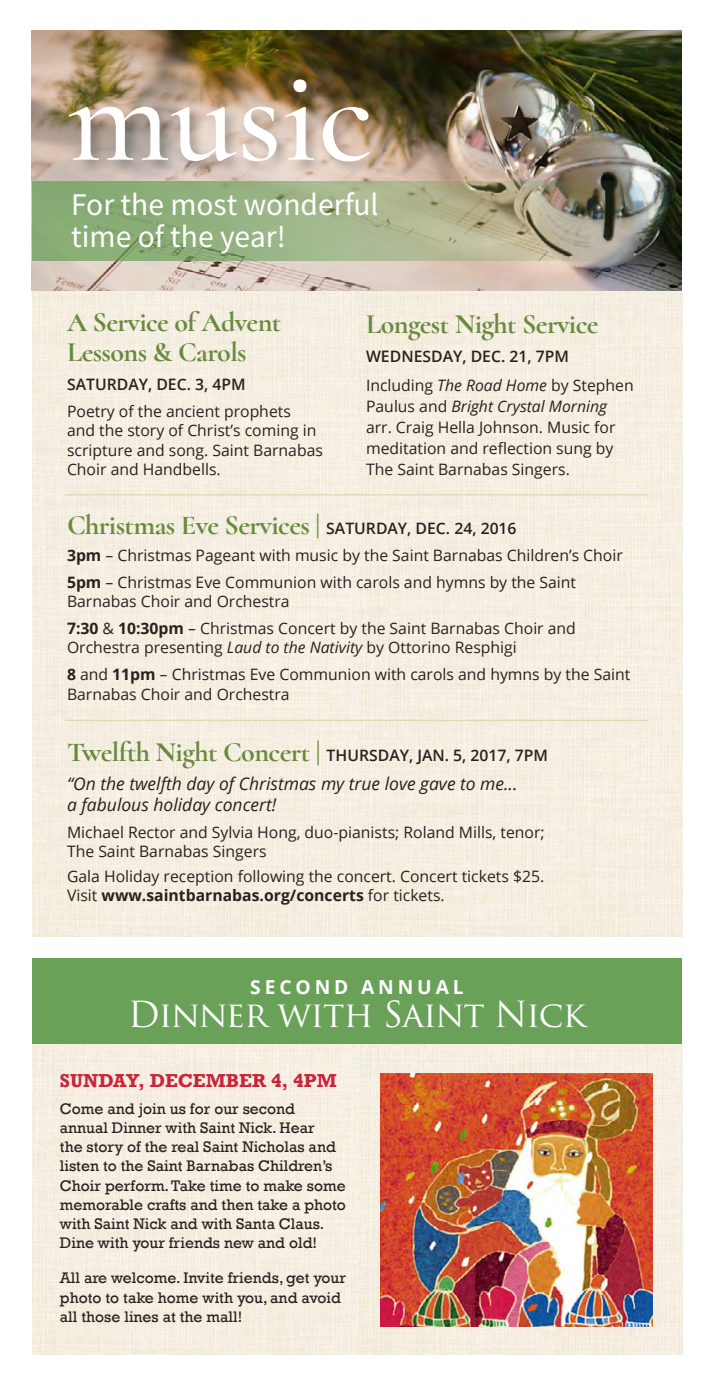
<style>
.page{position:relative;width:714px;height:1386px;background:#fff}
.page>*{position:absolute;margin:0;border:0;box-sizing:border-box;transform-origin:0 0}
.t1{font:500 133.7px "Cormorant";color:#fff}
.t2{font:35px "Trajan Pro";letter-spacing:-.025em;color:#fff}
.t3{font:31.5px/31.5px "Source Sans Pro";color:#fff}
.t4{font:700 28px/29.8px "Cormorant";letter-spacing:-.02em;color:#698a3e}
.t5{font:700 19.25px "Rockwell";color:#c9243a}
.t6{font:700 19.25px "Open Sans";letter-spacing:.2em;color:#fff}
.t7{font:italic 17.5px/21px "Open Sans";color:#28211f}
.t8{font:15.75px/19.2px "Open Sans";color:#28211f}
.t9{font:15.75px/19.2px "Rockwell";color:#28211f}
.t10{font:600 15.75px/28.9px "Open Sans";color:#28211f}
.s1{font-weight:400}
.s2{font-weight:400;font-style:italic}
.s3{font-style:italic}
.s4{font-weight:600}
.s5{font-family:"Open Sans";font-weight:600;font-size:15.75px;color:#28211f}
.s6{font-weight:700}
.s7{font-family:"Cormorant";font-weight:700;font-size:28px;color:#698a3e}
.s8{font-family:"Cormorant";font-size:28px;color:#698a3e}
</style>
<div class="page">
<img style="left:32px;top:31px;width:650px;height:905px">
<img style="left:32px;top:1044px;width:650px;height:311px">
<div style="left:32px;top:958px;width:650px;height:86px;background:#6aa159"></div>
<img style="left:380px;top:1073px;width:273px;height:254px">
<svg style="left:32px;top:182px;width:650px;height:79px;background:#95a47e"></svg>
<div style="left:66px;top:76px;width:318px;height:100px;background:#000;opacity:.25"></div>
<hr style="left:65px;top:494px;width:583px;height:1px;background:#e3d8b5">
<hr style="left:65px;top:720px;width:583px;height:1px;background:#e3d8b5">
<h1 class="t1" style="left:68px;top:36px;width:307px">music</h1>
<h3 class="t3" style="left:71px;top:190px;width:309px">For the most wonderful time of the year!</h3>
<h3 class="t4" style="left:67px;top:308px;width:216px">A Service of Advent<br>Lessons &amp; Carols</h3>
<p class="t10" style="left:67px;top:369px;width:180px">SATURDAY, DEC. 3, 4PM</p>
<p class="t8" style="left:67px;top:401px;width:257px">Poetry of the ancient prophets<br>and the story of Christ’s coming in scripture and song. Saint Barnabas<br>Choir and Handbells.</p>
<h3 class="t4" style="left:366px;top:309px;width:234px">Longest Night Service</h3>
<p class="t10" style="left:366px;top:341px;width:269px">WEDNESDAY, DEC. 21, 7PM<br><span class="s1">Including</span> <span class="s2">The Road Home</span> <span class="s1">by Stephen</span></p>
<p class="t8" style="left:366px;top:395px;width:251px;line-height:21px">Paulus and <span class="s3">Bright Crystal Morning </span>arr. Craig Hella Johnson. Music for meditation and reflection sung by The Saint Barnabas Singers.</p>
<h3 class="t4" style="left:67px;top:510px;width:451px">Christmas Eve Services <span class="s4">|</span> <span class="s5">SATURDAY, DEC. 24, 2016</span></h3>
<p class="t8" style="left:67px;top:541px;width:557px;line-height:27.1px"><span class="s6">3pm</span> – Christmas Pageant with music by the Saint Barnabas Children’s Choir<br><span class="s6">5pm</span> – Christmas Eve Communion with carols and hymns by the Saint</p>
<p class="t8" style="left:67px;top:587px;width:510px;line-height:27.1px">Barnabas Choir and Orchestra<br><span class="s6">7:30</span> &amp; <span class="s6">10:30pm</span> – Christmas Concert by the Saint Barnabas Choir and</p>
<p class="t8" style="left:67px;top:634px;width:565px;line-height:27.1px">Orchestra presenting <span class="s3">Laud to the Nativity</span> by Ottorino Resphigi<br><span class="s6">8</span> and <span class="s6">11pm</span> – Christmas Eve Communion with carols and hymns by the Saint</p>
<p class="t8" style="left:67px;top:684px;width:224px">Barnabas Choir and Orchestra</p>
<p class="t10" style="left:67px;top:740px;width:482px"><span class="s7">Twelfth Night Concert</span> <span class="s8">|</span> THURSDAY, JAN. 5, 2017, 7PM</p>
<p class="t7" style="left:67px;top:773px;width:452px">“On the twelfth day of Christmas my true love gave to me... a fabulous holiday concert!</p>
<p class="t8" style="left:67px;top:822px;width:479px">Michael Rector and Sylvia Hong, duo-pianists; Roland Mills, tenor;<br>The Saint Barnabas Singers</p>
<p class="t8" style="left:67px;top:866px;width:479px">Gala Holiday reception following the concert. Concert tickets $25.<br>Visit <span class="s6">www.saintbarnabas.org/concerts</span> for tickets.</p>
<p class="t6" style="left:250px;top:973px;width:215px">SECOND ANNUAL</p>
<h2 class="t2" style="left:128px;top:992px;width:460px">Dinner with Saint Nick</h2>
<p class="t5" style="left:60px;top:1068px;width:278px">SUNDAY, DECEMBER 4, 4PM</p>
<p class="t9" style="left:60px;top:1098px;width:288px">Come and join us for our second annual Dinner with Saint Nick. Hear<br>the story of the real Saint Nicholas and listen to the Saint Barnabas Children’s Choir perform. Take time to make some memorable crafts and then take a photo with Saint Nick and with Santa Claus.<br>Dine with your friends new and old!</p>
<p class="t9" style="left:60px;top:1268px;width:288px">All are welcome. Invite friends, get your photo to take home with you, and avoid all those lines at the mall!</p>
</div>
